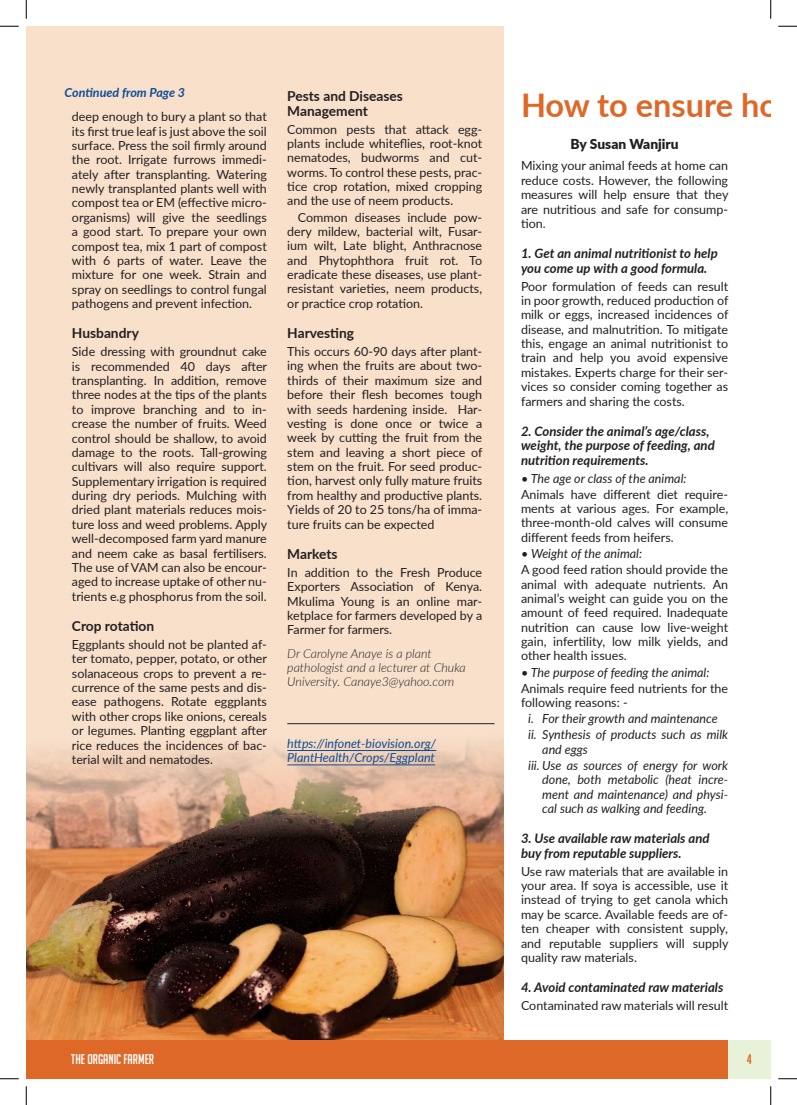
<style>
.page{position:relative;width:797px;height:1105px;background:#fff}
.page>*{position:absolute;margin:0;border:0;box-sizing:border-box;transform-origin:0 0}
.t1{font:700 32.5px "Lato";color:#de6827}
.t2{font:700 13.75px/14.4px "Lato";color:#231f20}
.t3{font:13.75px "Big Noodle Titling";color:#fff}
.t4{font:900 13.75px "Lato";color:#231f20}
.t5{font:13.75px "Big Noodle Titling";color:#de6827}
.t6{font:italic 700 13.12px/14.4px "Lato";color:#231f20}
.t7{font:12.5px/14.4px "Lato";color:#231f20;text-align:justify}
.t8{font:italic 12.5px/16.1px "Lato";color:#231f20}
.t9{font:italic 300 12.5px/14.4px "Lato";color:#231f20}
.t10{font:italic 12.5px/14.4px "Lato";color:#0f4d96}
.t11{font:italic 700 12.5px "Lato";color:#0f4d96}
</style>
<div class="page">
<div style="left:26px;top:26px;width:477px;height:1053px;background:#f8e0cb"></div>
<img style="left:26px;top:741px;width:477px;height:299px">
<hr style="left:287px;top:723px;width:207px;height:1px;background:#231f20">
<hr style="left:287px;top:750px;width:149px;height:1px;background:#0f4d96">
<hr style="left:287px;top:765px;width:148px;height:1px;background:#0f4d96">
<div style="left:728px;top:1040px;width:42px;height:39px;background:#e7f2d8"></div>
<div style="left:26px;top:1040px;width:702px;height:39px;background:#de6827"></div>
<svg style="left:0;top:25px;width:19px;height:2px"></svg>
<svg style="left:778px;top:25px;width:19px;height:2px"></svg>
<svg style="left:0;top:1078px;width:19px;height:1px"></svg>
<svg style="left:778px;top:1078px;width:19px;height:1px"></svg>
<svg style="left:25px;top:0;width:2px;height:19px"></svg>
<svg style="left:25px;top:1086px;width:2px;height:19px"></svg>
<svg style="left:770px;top:0;width:1px;height:19px"></svg>
<svg style="left:770px;top:1086px;width:1px;height:19px"></svg>
<p class="t11" style="left:65px;top:83px;width:122px">Continued from Page 3</p>
<p class="t7" style="left:72px;top:109px;width:196px">deep enough to bury a plant so that its first true leaf is just above the soil surface. Press the soil firmly around the root. Irrigate furrows immedi&shy;ately after transplanting. Watering newly transplanted plants well with compost tea or EM (effective micro&shy;organisms) will give the seedlings a good start. To prepare your own compost tea, mix 1 part of compost with 6 parts of water. Leave the mixture for one week. Strain and spray on seedlings to control fungal pathogens and prevent infection.</p>
<p class="t2" style="left:72px;top:326px;width:68px">Husbandry</p>
<p class="t7" style="left:72px;top:344px;width:197px">Side dressing with groundnut cake is recommended 40 days after transplanting. In addition, remove three nodes at the tips of the plants to improve branching and to in&shy;crease the number of fruits. Weed control should be shallow, to avoid damage to the roots. Tall-growing cultivars will also require support.<br>Supplementary irrigation is required during dry periods. Mulching with dried plant materials reduces mois&shy;ture loss and weed problems. Apply well-decomposed farm yard manure and neem cake as basal fertilisers.<br>The use of VAM can also be encour&shy;aged to increase uptake of other nu&shy;trients e.g phosphorus from the soil.</p>
<p class="t2" style="left:72px;top:618px;width:84px">Crop rotation</p>
<p class="t7" style="left:72px;top:637px;width:197px">Eggplants should not be planted af&shy;ter tomato, pepper, potato, or other solanaceous crops to prevent a re&shy;currence of the same pests and dis&shy;ease pathogens. Rotate eggplants with other crops like onions, cereals or legumes. Planting eggplant after rice reduces the incidences of bac&shy;terial wilt and nematodes.</p>
<p class="t2" style="left:287px;top:88px;width:117px">Pests and Diseases<br>Management</p>
<p class="t7" style="left:287px;top:121px;width:196px">Common pests that attack egg&shy;plants include whiteflies, root-knot nematodes, budworms and cut&shy;worms. To control these pests, prac&shy;tice crop rotation, mixed cropping and the use of neem products.</p>
<p class="t7" style="left:287px;top:209px;width:196px;text-indent:11px">Common diseases include pow&shy;dery mildew, bacterial wilt, Fusar&shy;ium wilt, Late blight, Anthracnose and Phytophthora fruit rot. To eradicate these diseases, use plant&shy;resistant varieties, neem products, or practice crop rotation.</p>
<p class="t2" style="left:287px;top:325px;width:68px">Harvesting</p>
<p class="t7" style="left:287px;top:344px;width:197px">This occurs 60-90 days after plant&shy;ing when the fruits are about two&shy;thirds of their maximum size and before their flesh becomes tough with seeds hardening inside. Har&shy;vesting is done once or twice a week by cutting the fruit from the stem and leaving a short piece of stem on the fruit. For seed produc&shy;tion, harvest only fully mature fruits from healthy and productive plants.<br>Yields of 20 to 25 tons/ha of imma&shy;ture fruits can be expected</p>
<p class="t2" style="left:287px;top:546px;width:52px">Markets</p>
<p class="t7" style="left:287px;top:565px;width:196px">In addition to the Fresh Produce Exporters Association of Kenya.<br>Mkulima Young is an online mar&shy;ketplace for farmers developed by a Farmer for farmers.</p>
<p class="t9" style="left:287px;top:645px;width:180px">Dr Carolyne Anaye is a plant pathologist and a lecturer at Chuka<br>University. Canaye3@yahoo.com</p>
<p class="t10" style="left:287px;top:735px;width:150px">https://infonet-biovision.org/<br>PlantHealth/Crops/Eggplant</p>
<h1 class="t1" style="left:521px;top:81px;width:286px">How to ensure hom</h1>
<p class="t4" style="left:570px;top:134px;width:109px">By Susan Wanjiru</p>
<p class="t7" style="left:521px;top:158px;width:209px">Mixing your animal feeds at home can reduce costs. However, the following measures will help ensure that they are nutritious and safe for consump&shy;tion.</p>
<p class="t6" style="left:521px;top:246px;width:198px">1. Get an animal nutritionist to help you come up with a good formula.</p>
<p class="t7" style="left:521px;top:278px;width:209px">Poor formulation of feeds can result in poor growth, reduced production of milk or eggs, increased incidences of disease, and malnutrition. To mitigate this, engage an animal nutritionist to train and help you avoid expensive mistakes. Experts charge for their ser&shy;vices so consider coming together as farmers and sharing the costs.</p>
<p class="t6" style="left:521px;top:423px;width:195px">2. Consider the animal’s age/class, weight, the purpose of feeding, and nutrition requirements.</p>
<p class="t8" style="left:521px;top:469px;width:167px">• The age or class of the animal:</p>
<p class="t7" style="left:521px;top:486px;width:209px">Animals have different diet require&shy;ments at various ages. For example, three-month-old calves will consume different feeds from heifers.</p>
<p class="t8" style="left:521px;top:545px;width:123px">• Weight of the animal:</p>
<p class="t7" style="left:521px;top:562px;width:209px">A good feed ration should provide the animal with adequate nutrients. An animal’s weight can guide you on the amount of feed required. Inadequate nutrition can cause low live-weight gain, infertility, low milk yields, and other health issues.</p>
<p class="t8" style="left:521px;top:663px;width:190px">• The purpose of feeding the animal:</p>
<p class="t7" style="left:521px;top:680px;width:209px">Animals require feed nutrients for the following reasons: -</p>
<p class="t8" style="left:528px;top:710px;width:201px">i. For their growth and maintenance ii. Synthesis of products such as milk</p>
<p class="t8" style="left:528px;top:741px;width:201px;text-indent:14px">and eggs<br>iii. Use as sources of energy for work</p>
<p class="t8" style="left:542px;top:772px;width:187px;line-height:14.4px;text-align:justify">done, both metabolic (heat incre&shy;ment and maintenance) and physi&shy;cal such as walking and feeding.</p>
<p class="t6" style="left:521px;top:831px;width:190px">3. Use available raw materials and buy from reputable suppliers.</p>
<p class="t7" style="left:521px;top:863px;width:209px">Use raw materials that are available in your area. If soya is accessible, use it instead of trying to get canola which may be scarce. Available feeds are of&shy;ten cheaper with consistent supply, and reputable suppliers will supply quality raw materials.</p>
<p class="t6" style="left:521px;top:980px;width:204px">4. Avoid contaminated raw materials</p>
<p class="t7" style="left:521px;top:998px;width:208px">Contaminated raw materials will result</p>
<p class="t3" style="left:71px;top:1051px;width:84px">THE ORGANIC FARMER</p>
<p class="t5" style="left:747px;top:1051px;width:7px">4</p>
</div>
